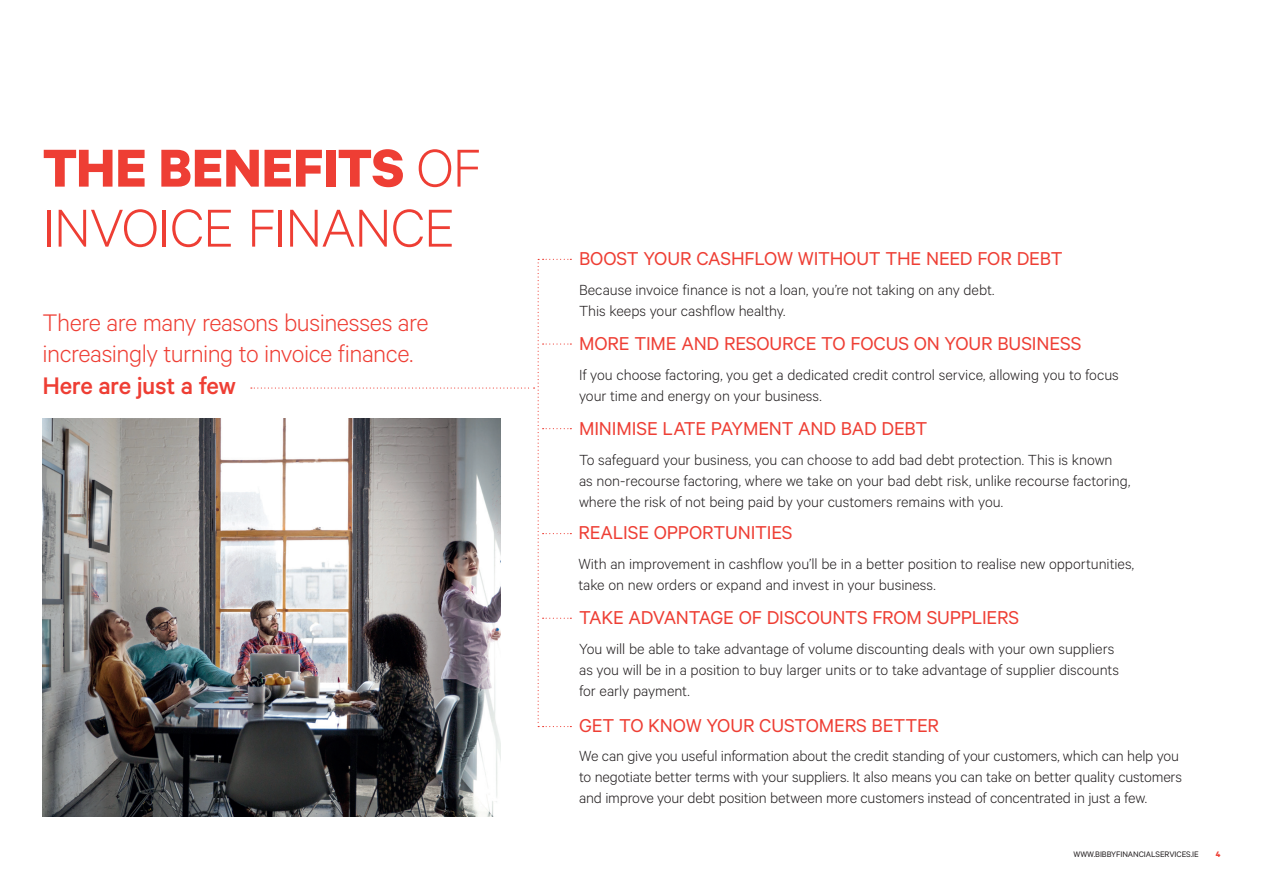
<style>
.page{position:relative;width:1263px;height:893px;background:#fff}
.page>*{position:absolute;margin:0;border:0;box-sizing:border-box;transform-origin:0 0}
.t1{font:300 60px/60px "Calibre";letter-spacing:-.02em;color:#ee3e34}
.t2{font:300 27px/31.5px "Calibre";letter-spacing:-.02em;color:#ee3e34}
.Bibby_subhead{font:21px "Calibre";letter-spacing:-.005em;color:#ee3e34}
.t3{font:300 16.5px/21px "Calibre";letter-spacing:-.005em;color:#231f20}
.t4{font:9px "Calibre";letter-spacing:-.01em;color:#231f20}
.t5{font:700 9px "Calibre";color:#ee3e34}
.s1{font-weight:700}
.s2{font-weight:500}
</style>
<div class="page">
<svg style="left:251px;top:259px;width:320px;height:468px"></svg>
<img style="left:43px;top:419px;width:458px;height:397px">
<p class="t1" style="left:43px;top:135px;width:440px"><span class="s1">THE BENEFITS</span> OF<br>INVOICE FINANCE</p>
<p class="t2" style="left:43px;top:305px;width:388px">There are many reasons businesses are increasingly turning to invoice finance.<br><span class="s2">Here are just a few</span></p>
<p class="Bibby_subhead" style="left:579px;top:246px;width:485px">BOOST YOUR CASHFLOW WITHOUT THE NEED FOR DEBT</p>
<p class="t3" style="left:579px;top:278px;width:417px">Because invoice finance is not a loan, you’re not taking on any debt.<br>This keeps your cashflow healthy.</p>
<p class="Bibby_subhead" style="left:579px;top:331px;width:504px">MORE TIME AND RESOURCE TO FOCUS ON YOUR BUSINESS</p>
<p class="t3" style="left:579px;top:363px;width:541px">If you choose factoring, you get a dedicated credit control service, allowing you to focus your time and energy on your business.</p>
<p class="Bibby_subhead" style="left:579px;top:417px;width:350px">MINIMISE LATE PAYMENT AND BAD DEBT</p>
<p class="t3" style="left:579px;top:448px;width:553px">To safeguard your business, you can choose to add bad debt protection. This is known as non-recourse factoring, where we take on your bad debt risk, unlike recourse factoring, where the risk of not being paid by your customers remains with you.</p>
<p class="Bibby_subhead" style="left:578px;top:520px;width:216px">REALISE OPPORTUNITIES</p>
<p class="t3" style="left:578px;top:552px;width:557px">With an improvement in cashflow you’ll be in a better position to realise new opportunities, take on new orders or expand and invest in your business.</p>
<p class="Bibby_subhead" style="left:579px;top:605px;width:441px">TAKE ADVANTAGE OF DISCOUNTS FROM SUPPLIERS</p>
<p class="t3" style="left:579px;top:637px;width:541px">You will be able to take advantage of volume discounting deals with your own suppliers as you will be in a position to buy larger units or to take advantage of supplier discounts for early payment.</p>
<p class="Bibby_subhead" style="left:579px;top:713px;width:361px">GET TO KNOW YOUR CUSTOMERS BETTER</p>
<p class="t3" style="left:579px;top:745px;width:604px">We can give you useful information about the credit standing of your customers, which can help you to negotiate better terms with your suppliers. It also means you can take on better quality customers and improve your debt position between more customers instead of concentrated in just a few.</p>
<p class="t4" style="left:1073px;top:849px;width:127px">WWW.BIBBYFINANCIALSERVICES.IE</p>
<p class="t5" style="left:1216px;top:849px;width:6px">4</p>
</div>
